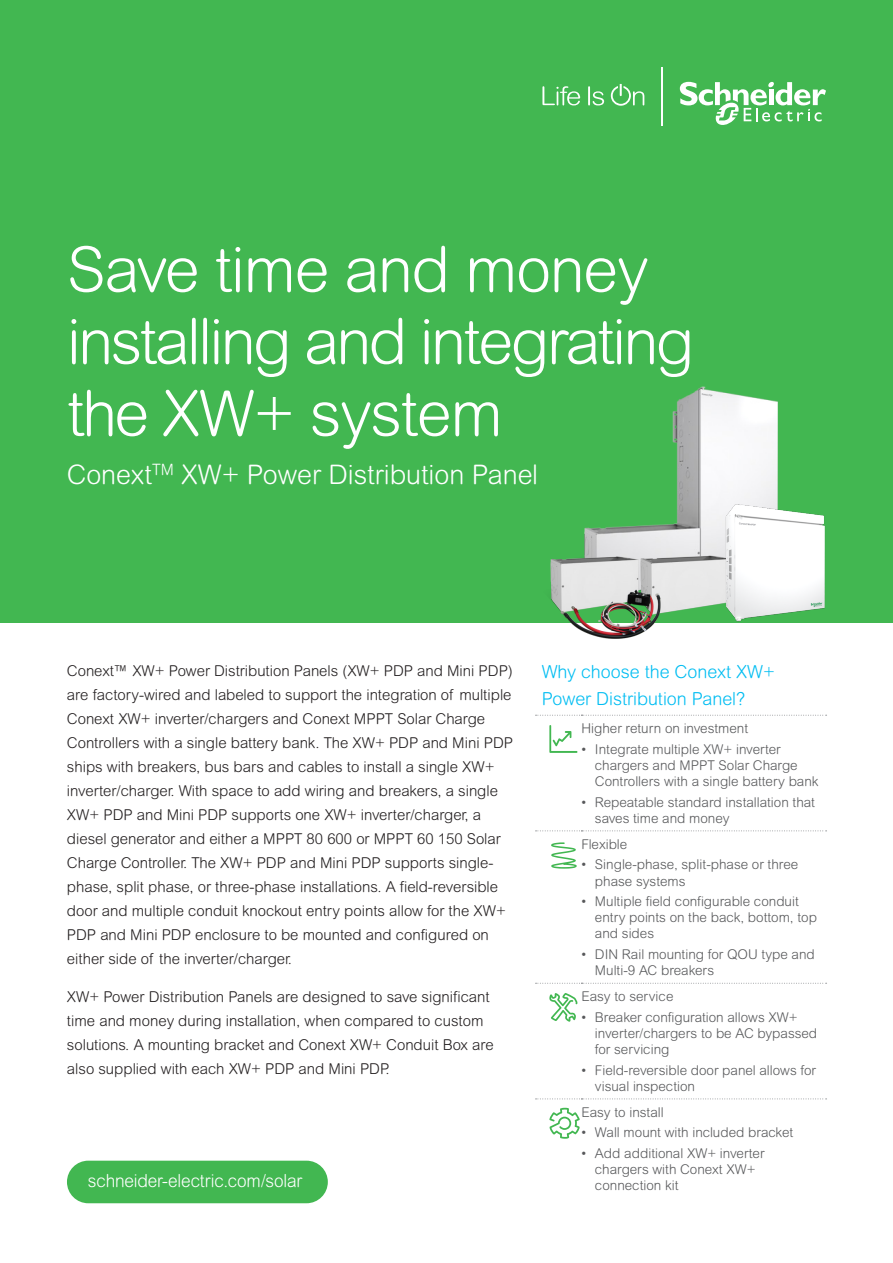
<style>
.page{position:relative;width:893px;height:1263px;background:#fff}
.page>*{position:absolute;margin:0;border:0;box-sizing:border-box;transform-origin:0 0}
.Title_Style_01{font:300 63px/72px "Arial Rounded MT Pro";letter-spacing:-.04em;color:#fff}
.Subhead_Style_01{font:300 27px "Arial Rounded MT Pro";color:#fff}
.Subhead_Style_03{font:300 18px/27px "Arial Rounded MT Pro";color:#01bdf2}
.Cover_Capsule{font:300 18px "Arial Rounded MT Pro";letter-spacing:-.01em;color:#fff;scale:.96 1}
.Subhead_Style_01-2{font:300 15px/24px "Arial Rounded MT Pro";color:#231f20}
.Cover_Intro_Text_Sty{font:300 15px/24px "Arial Rounded MT Pro";color:#231f20}
.Features{font:300 13.5px/16.2px "Arial Rounded MT Pro";color:#57585a}
.SUBHead_Features{font:300 13.5px "Arial Rounded MT Pro";color:#57585a}
</style>
<div class="page">
<div style="left:0;top:0;width:893px;height:623px;background:#42b751"></div>
<svg style="left:542px;top:86px;width:38px;height:19px"></svg>
<svg style="left:588px;top:86px;width:16px;height:19px"></svg>
<svg style="left:611px;top:84px;width:33px;height:22px"></svg>
<svg style="left:680px;top:82px;width:146px;height:43px"></svg>
<hr style="left:662px;top:67px;width:1px;height:59px;background:#fff">
<img style="left:584px;top:386px;width:194px;height:156px">
<img style="left:632px;top:540px;width:83px;height:72px">
<img style="left:550px;top:542px;width:124px;height:97px">
<div style="left:67px;top:1161px;width:261px;height:42px;background:#42b751;border-radius:21px"></div>
<img style="left:715px;top:498px;width:110px;height:124px">
<svg style="left:535px;top:715px;width:292px;height:1px"></svg>
<svg style="left:535px;top:830px;width:292px;height:1px"></svg>
<svg style="left:535px;top:983px;width:292px;height:1px"></svg>
<svg style="left:535px;top:1098px;width:292px;height:1px"></svg>
<svg style="left:549px;top:1108px;width:31px;height:31px"></svg>
<svg style="left:549px;top:725px;width:28px;height:28px"></svg>
<svg style="left:551px;top:842px;width:26px;height:27px"></svg>
<svg style="left:549px;top:993px;width:28px;height:29px"></svg>
<p class="Title_Style_01" style="left:67px;top:236px;width:629px">Save time and money installing and integrating the XW+ system</p>
<p class="Subhead_Style_01" style="left:67px;top:459px;width:473px">Conext<sup>TM</sup> XW+ Power Distribution Panel</p>
<p class="Subhead_Style_01-2" style="left:67px;top:659px;width:448px">Conext™ XW+ Power Distribution Panels (XW+ PDP and Mini PDP) are factory-wired and labeled to support the integration of multiple Conext XW+ inverter/chargers and Conext MPPT Solar Charge Controllers with a single battery bank. The XW+ PDP and Mini PDP ships with breakers, bus bars and cables to install a single XW+ inverter/charger. With space to add wiring and breakers, a single XW+ PDP and Mini PDP supports one XW+ inverter/charger, a diesel generator and either a MPPT 80 600 or MPPT 60 150 Solar Charge Controller. The XW+ PDP and Mini PDP supports single&shy;phase, split phase, or three-phase installations. A field-reversible door and multiple conduit knockout entry points allow for the XW+ PDP and Mini PDP enclosure to be mounted and configured on either side of the inverter/charger.</p>
<p class="Cover_Intro_Text_Sty" style="left:67px;top:986px;width:428px">XW+ Power Distribution Panels are designed to save significant time and money during installation, when compared to custom solutions. A mounting bracket and Conext XW+ Conduit Box are also supplied with each XW+ PDP and Mini PDP.</p>
<p class="Cover_Capsule" style="left:88px;top:1171px;width:225px">schneider-electric.com/solar</p>
<p class="Subhead_Style_03" style="left:542px;top:659px;width:235px">Why choose the Conext XW+<br>Power Distribution Panel?</p>
<p class="SUBHead_Features" style="left:581px;top:721px;width:168px">Higher return on investment</p>
<p class="Features" style="left:595px;top:741px;width:225px;text-indent:-14px">• Integrate multiple XW+ inverter chargers and MPPT Solar Charge<br>Controllers with a single battery bank</p>
<p class="Features" style="left:595px;top:794px;width:221px;text-indent:-14px">• Repeatable standard installation that saves time and money</p>
<p class="SUBHead_Features" style="left:581px;top:836px;width:47px">Flexible</p>
<p class="Features" style="left:595px;top:857px;width:205px;text-indent:-14px">• Single-phase, split-phase or three phase systems</p>
<p class="Features" style="left:595px;top:894px;width:224px;text-indent:-14px">• Multiple field configurable conduit entry points on the back, bottom, top and sides</p>
<p class="Features" style="left:595px;top:947px;width:221px;text-indent:-14px">• DIN Rail mounting for QOU type and<br>Multi-9 AC breakers</p>
<p class="SUBHead_Features" style="left:581px;top:989px;width:93px">Easy to service</p>
<p class="Features" style="left:595px;top:1009px;width:224px;text-indent:-14px">• Breaker configuration allows XW+ inverter/chargers to be AC bypassed for servicing</p>
<p class="Features" style="left:595px;top:1062px;width:222px;text-indent:-14px">• Field-reversible door panel allows for visual inspection</p>
<p class="SUBHead_Features" style="left:581px;top:1104px;width:84px">Easy to install</p>
<p class="Features" style="left:581px;top:1125px;width:213px">• Wall mount with included bracket</p>
<p class="Features" style="left:595px;top:1145px;width:171px;text-indent:-14px">• Add additional XW+ inverter chargers with Conext XW+ connection kit</p>
</div>
